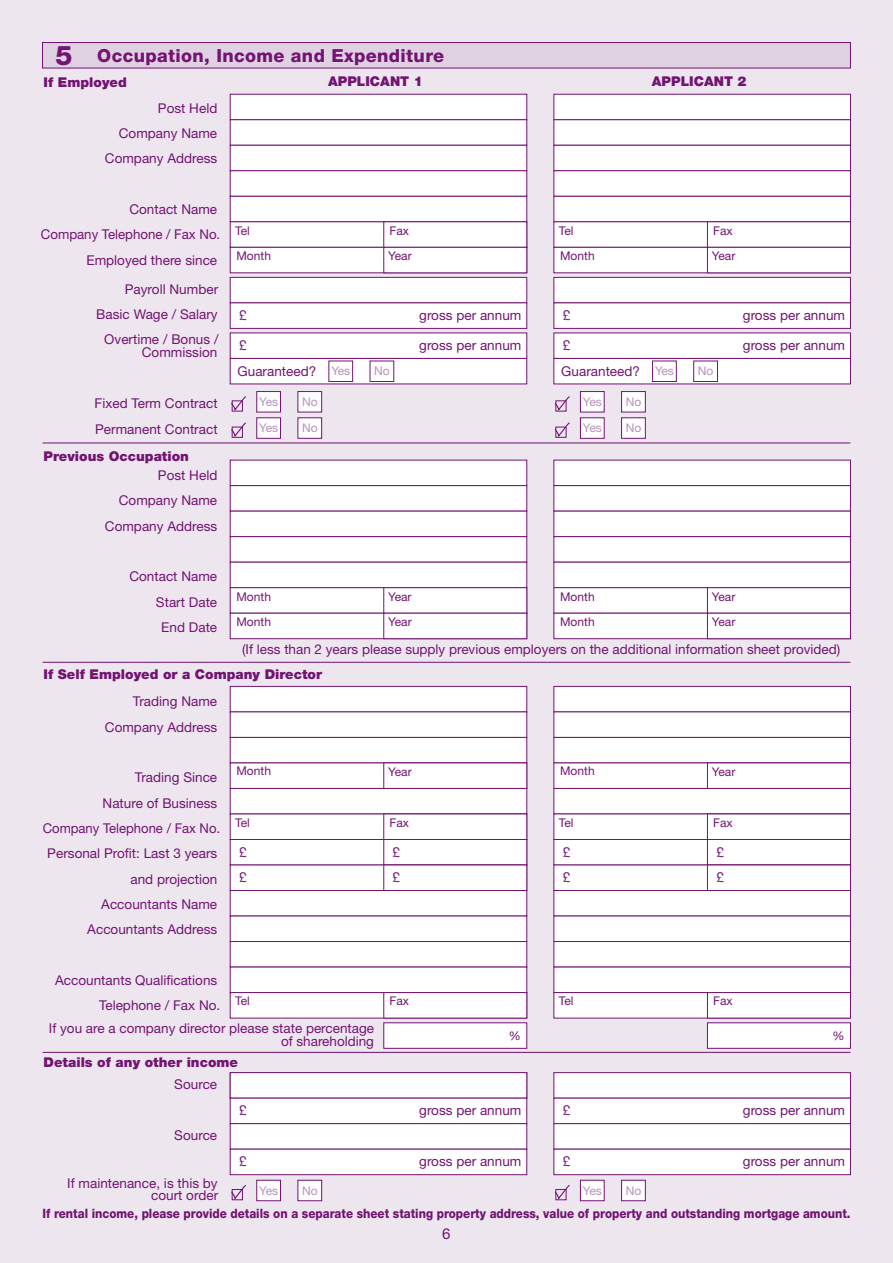
<style>
.page{position:relative;width:893px;height:1263px;background:#ede6ef}
.page>*{position:absolute;margin:0;border:0;box-sizing:border-box;transform-origin:0 0}
.t1{font:800 27px "Helvetica Neue";color:#731372}
.t2{font:800 18px "Helvetica Neue";letter-spacing:.02em;color:#731372}
.t3{font:15px "Helvetica Neue";color:#731372}
.t4{font:13.5px/25.3px "Helvetica Neue";color:#731372;text-align:right}
.t5{font:900 13.5px "Helvetica Neue";color:#731372}
.t6{font:800 12.9px "Helvetica Neue";color:#731372;scale:.9 1}
.t7{font:12px "Helvetica Neue";color:#731372}
.t8{font:12px "Helvetica Neue";color:#b492b9}
.s1{font-size:12px;color:#b492b9}
</style>
<div class="page">
<div style="left:43px;top:43px;width:807px;height:25px;background:#dfd0e2"></div>
<div style="left:42px;top:42px;width:809px;height:26px;border:1px solid #731372"></div>
<svg style="left:229px;top:686px;width:298px;height:363px;background:#f6f1f6"></svg>
<svg style="left:553px;top:686px;width:298px;height:363px;background:#f6f0f6"></svg>
<svg style="left:229px;top:1072px;width:298px;height:103px;background:#f6f0f6"></svg>
<svg style="left:553px;top:1072px;width:298px;height:103px;background:#f6f0f6"></svg>
<svg style="left:229px;top:459px;width:298px;height:180px;background:#f7f1f7"></svg>
<svg style="left:553px;top:459px;width:298px;height:180px;background:#f7f1f7"></svg>
<div style="left:256px;top:391px;width:25px;height:21px;background:#fff;border:1px solid #731372"></div>
<div style="left:298px;top:391px;width:24px;height:21px;background:#fff;border:1px solid #731372"></div>
<div style="left:580px;top:391px;width:25px;height:21px;background:#fff;border:1px solid #731372"></div>
<div style="left:621px;top:391px;width:25px;height:21px;background:#fff;border:1px solid #731372"></div>
<svg style="left:230px;top:396px;width:17px;height:47px"></svg>
<div style="left:256px;top:417px;width:25px;height:22px;background:#fff;border:1px solid #731372"></div>
<div style="left:298px;top:417px;width:24px;height:22px;background:#fff;border:1px solid #731372"></div>
<svg style="left:231px;top:1184px;width:15px;height:17px"></svg>
<div style="left:256px;top:1180px;width:25px;height:21px;background:#fff;border:1px solid #731372"></div>
<div style="left:298px;top:1180px;width:24px;height:21px;background:#fff;border:1px solid #731372"></div>
<svg style="left:554px;top:1185px;width:16px;height:16px"></svg>
<div style="left:580px;top:1180px;width:25px;height:21px;background:#fff;border:1px solid #731372"></div>
<div style="left:621px;top:1180px;width:25px;height:21px;background:#fff;border:1px solid #731372"></div>
<svg style="left:554px;top:396px;width:17px;height:47px"></svg>
<div style="left:580px;top:417px;width:25px;height:22px;background:#fff;border:1px solid #731372"></div>
<div style="left:621px;top:417px;width:25px;height:22px;background:#fff;border:1px solid #731372"></div>
<hr style="left:43px;top:662px;width:807px;height:1px;background:#731372">
<hr style="left:43px;top:443px;width:807px;height:1px;background:#731372">
<hr style="left:43px;top:1052px;width:807px;height:1px;background:#731372">
<svg style="left:229px;top:93px;width:298px;height:292px;background:#f5eff5"></svg>
<div style="left:328px;top:361px;width:25px;height:21px;background:#fff;border:1px solid #731372"></div>
<div style="left:370px;top:361px;width:24px;height:21px;background:#fff;border:1px solid #731372"></div>
<svg style="left:553px;top:93px;width:298px;height:292px;background:#f5eff5"></svg>
<div style="left:652px;top:361px;width:25px;height:21px;background:#fff;border:1px solid #731372"></div>
<div style="left:693px;top:361px;width:25px;height:21px;background:#fff;border:1px solid #731372"></div>
<h1 class="t1" style="left:56px;top:39px;width:19px">5</h1>
<h2 class="t2" style="left:97px;top:45px;width:348px">Occupation, Income and Expenditure</h2>
<p class="t5" style="left:44px;top:74px;width:85px">If Employed</p>
<p class="t4" style="left:105px;top:95px;width:114px">Post Held<br>Company Name<br>Company Address</p>
<p class="t4" style="left:41px;top:196px;width:181px">Contact Name<br>Company Telephone / Fax No.<br>Employed there since</p>
<p class="t4" style="left:96px;top:276px;width:124px">Payroll Number<br>Basic Wage / Salary<br>Overtime / Bonus /</p>
<p class="t4" style="left:142px;top:339px;width:77px">Commission</p>
<p class="t4" style="left:95px;top:391px;width:124px;text-align:left">Fixed Term Contract<br>Permanent Contract</p>
<p class="t5" style="left:44px;top:448px;width:147px">Previous Occupation</p>
<p class="t4" style="left:105px;top:462px;width:114px">Post Held<br>Company Name<br>Company Address</p>
<p class="t4" style="left:129px;top:564px;width:89px">Contact Name<br>Start Date<br>End Date</p>
<p class="t7" style="left:235px;top:223px;width:16px">Tel</p>
<p class="t7" style="left:236px;top:249px;width:36px">Month</p>
<p class="t5" style="left:328px;top:74px;width:96px">APPLICANT 1</p>
<p class="t5" style="left:652px;top:74px;width:96px">APPLICANT 2</p>
<p class="t7" style="left:389px;top:223px;width:21px">Fax</p>
<p class="t7" style="left:388px;top:249px;width:25px">Year</p>
<p class="t7" style="left:559px;top:223px;width:16px">Tel</p>
<p class="t7" style="left:560px;top:249px;width:36px">Month</p>
<p class="t7" style="left:713px;top:223px;width:21px">Fax</p>
<p class="t7" style="left:712px;top:249px;width:25px">Year</p>
<p class="t4" style="left:239px;top:302px;width:9px">£</p>
<p class="t4" style="left:419px;top:302px;width:104px">gross per annum</p>
<p class="t4" style="left:563px;top:302px;width:9px">£</p>
<p class="t4" style="left:743px;top:302px;width:104px">gross per annum</p>
<p class="t4" style="left:239px;top:332px;width:9px">£</p>
<p class="t4" style="left:419px;top:332px;width:104px">gross per annum</p>
<p class="t4" style="left:563px;top:332px;width:9px">£</p>
<p class="t4" style="left:743px;top:332px;width:104px">gross per annum</p>
<p class="t4" style="left:238px;top:358px;width:114px">Guaranteed? <span class="s1">Yes</span></p>
<p class="t8" style="left:374px;top:364px;width:17px">No</p>
<p class="t4" style="left:561px;top:358px;width:114px">Guaranteed? <span class="s1">Yes</span></p>
<p class="t8" style="left:698px;top:364px;width:17px">No</p>
<p class="t8" style="left:259px;top:395px;width:20px">Yes</p>
<p class="t8" style="left:302px;top:395px;width:17px">No</p>
<p class="t8" style="left:583px;top:395px;width:20px">Yes</p>
<p class="t8" style="left:626px;top:395px;width:17px">No</p>
<p class="t8" style="left:259px;top:421px;width:20px">Yes</p>
<p class="t8" style="left:302px;top:421px;width:17px">No</p>
<p class="t8" style="left:583px;top:421px;width:20px">Yes</p>
<p class="t8" style="left:626px;top:421px;width:17px">No</p>
<p class="t7" style="left:236px;top:589px;width:36px">Month</p>
<p class="t7" style="left:560px;top:589px;width:36px">Month</p>
<p class="t7" style="left:388px;top:589px;width:25px">Year</p>
<p class="t7" style="left:712px;top:589px;width:25px">Year</p>
<p class="t7" style="left:236px;top:614px;width:36px">Month</p>
<p class="t7" style="left:560px;top:614px;width:36px">Month</p>
<p class="t7" style="left:388px;top:614px;width:25px">Year</p>
<p class="t7" style="left:712px;top:614px;width:25px">Year</p>
<p class="t4" style="left:242px;top:636px;width:600px">(If less than 2 years please supply previous employers on the additional information sheet provided)</p>
<p class="t5" style="left:44px;top:666px;width:280px">If Self Employed or a Company Director</p>
<p class="t4" style="left:105px;top:688px;width:114px">Trading Name<br>Company Address</p>
<p class="t4" style="left:43px;top:764px;width:179px">Trading Since<br>Nature of Business<br>Company Telephone / Fax No.<br>Personal Profit: Last 3 years and projection<br>Accountants Name<br>Accountants Address</p>
<p class="t7" style="left:236px;top:764px;width:36px">Month</p>
<p class="t7" style="left:560px;top:764px;width:36px">Month</p>
<p class="t7" style="left:388px;top:765px;width:25px">Year</p>
<p class="t7" style="left:712px;top:765px;width:25px">Year</p>
<p class="t7" style="left:235px;top:815px;width:16px">Tel</p>
<p class="t7" style="left:559px;top:815px;width:16px">Tel</p>
<p class="t7" style="left:389px;top:815px;width:21px">Fax</p>
<p class="t7" style="left:713px;top:815px;width:21px">Fax</p>
<p class="t4" style="left:239px;top:839px;width:9px">£</p>
<p class="t4" style="left:393px;top:839px;width:9px">£</p>
<p class="t4" style="left:563px;top:839px;width:9px">£</p>
<p class="t4" style="left:716px;top:839px;width:9px">£</p>
<p class="t4" style="left:239px;top:864px;width:9px">£</p>
<p class="t4" style="left:393px;top:864px;width:9px">£</p>
<p class="t4" style="left:563px;top:864px;width:9px">£</p>
<p class="t4" style="left:716px;top:864px;width:9px">£</p>
<p class="t4" style="left:55px;top:967px;width:167px">Accountants Qualifications<br>Telephone / Fax No.</p>
<p class="t7" style="left:235px;top:994px;width:16px">Tel</p>
<p class="t7" style="left:559px;top:994px;width:16px">Tel</p>
<p class="t7" style="left:389px;top:994px;width:21px">Fax</p>
<p class="t7" style="left:713px;top:994px;width:21px">Fax</p>
<p class="t7" style="left:509px;top:1029px;width:13px">%</p>
<p class="t7" style="left:832px;top:1029px;width:13px">%</p>
<p class="t4" style="left:49px;top:1021px;width:327px;line-height:13.5px">If you are a company director please state percentage of shareholding</p>
<p class="t5" style="left:44px;top:1054px;width:196px">Details of any other income</p>
<p class="t4" style="left:174px;top:1072px;width:44px">Source</p>
<p class="t4" style="left:174px;top:1122px;width:44px">Source</p>
<p class="t4" style="left:67px;top:1176px;width:152px;line-height:12.6px">If maintenance, is this by court order</p>
<p class="t4" style="left:239px;top:1097px;width:9px">£</p>
<p class="t4" style="left:419px;top:1097px;width:104px">gross per annum</p>
<p class="t4" style="left:563px;top:1097px;width:9px">£</p>
<p class="t4" style="left:743px;top:1097px;width:104px">gross per annum</p>
<p class="t4" style="left:239px;top:1148px;width:9px">£</p>
<p class="t4" style="left:419px;top:1148px;width:104px">gross per annum</p>
<p class="t4" style="left:563px;top:1148px;width:9px">£</p>
<p class="t4" style="left:743px;top:1148px;width:104px">gross per annum</p>
<p class="t8" style="left:259px;top:1183px;width:20px">Yes</p>
<p class="t8" style="left:302px;top:1183px;width:17px">No</p>
<p class="t8" style="left:583px;top:1183px;width:20px">Yes</p>
<p class="t8" style="left:626px;top:1183px;width:17px">No</p>
<p class="t6" style="left:43px;top:1205px;width:899px">If rental income, please provide details on a separate sheet stating property address, value of property and outstanding mortgage amount.</p>
<p class="t3" style="left:442px;top:1224px;width:10px">6</p>
</div>
